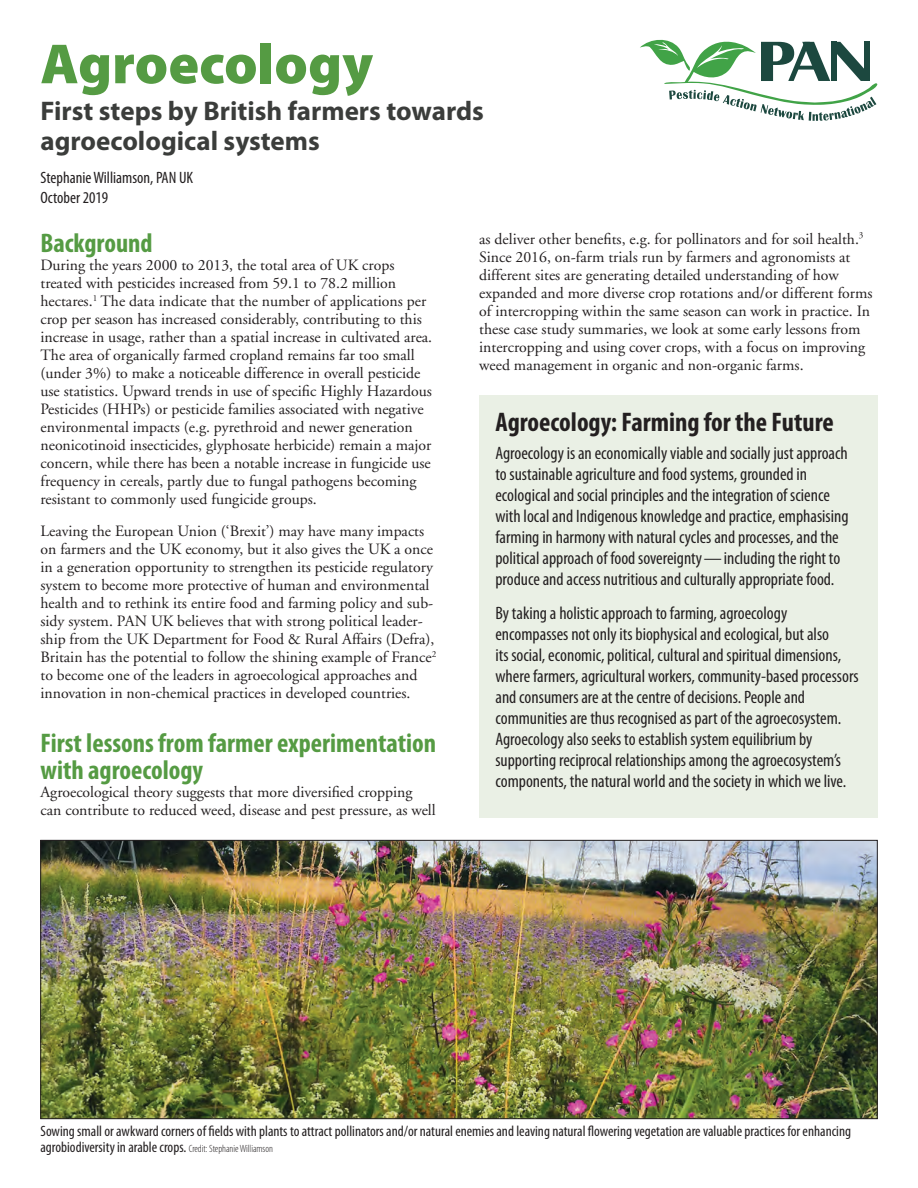
<style>
.page{position:relative;width:918px;height:1188px;background:#fff}
.page>*{position:absolute;margin:0;border:0;box-sizing:border-box;transform-origin:0 0}
.t1{font:900 57px "Myriad Pro";color:#559b43}
.t2{font:700 condensed 27px/27px "Myriad Pro";color:#559b43}
.t3{font:700 27px/30px "Myriad Pro";color:#3b3d3b}
.t4{font:700 condensed 27px "Myriad Pro";color:#231f20}
.t5{font:condensed 18px/21px "Myriad Pro";color:#231f20}
.t6{font:condensed 16.5px/19.5px "Myriad Pro";color:#231f20}
.t7{font:15.75px/18px "Adobe Garamond";color:#231f20}
.t8{font:condensed 15px/16.5px "Myriad Pro";color:#231f20}
.s1{font-weight:300;font-size:10.5px}
</style>
<div class="page">
<img style="left:42px;top:842px;width:834px;height:275px">
<svg style="left:640px;top:39px;width:238px;height:82px"></svg>
<div style="left:479px;top:395px;width:399px;height:422px;background:#eaf0e5"></div>
<h1 class="t1" style="left:40px;top:26px;width:334px">Agroecology</h1>
<h2 class="t3" style="left:40px;top:95px;width:445px">First steps by British farmers towards agroecological systems</h2>
<p class="t6" style="left:40px;top:168px;width:154px">Stephanie Williamson, PAN UK<br>October 2019</p>
<h2 class="t2" style="left:40px;top:229px;width:114px">Background</h2>
<p class="t7" style="left:40px;top:257px;width:393px">During the years 2000 to 2013, the total area of UK crops treated with pesticides increased from 59.1 to 78.2 million hectares.<sup>1</sup> The data indicate that the number of applications per crop per season has increased considerably, contributing to this increase in usage, rather than a spatial increase in cultivated area.<br>The area of organically farmed cropland remains far too small (under 3%) to make a noticeable difference in overall pesticide use statistics. Upward trends in use of specific Highly Hazardous Pesticides (HHPs) or pesticide families associated with negative environmental impacts (e.g. pyrethroid and newer generation neonicotinoid insecticides, glyphosate herbicide) remain a major concern, while there has been a notable increase in fungicide use frequency in cereals, partly due to fungal pathogens becoming resistant to commonly used fungicide groups.</p>
<p class="t7" style="left:40px;top:522px;width:397px">Leaving the European Union (‘Brexit’) may have many impacts on farmers and the UK economy, but it also gives the UK a once in a generation opportunity to strengthen its pesticide regulatory system to become more protective of human and environmental health and to rethink its entire food and farming policy and sub&shy;sidy system. PAN UK believes that with strong political leader&shy;ship from the UK Department for Food &amp; Rural Affairs (Defra), Britain has the potential to follow the shining example of France<sup>2 </sup>to become one of the leaders in agroecological approaches and innovation in non-chemical practices in developed countries.</p>
<h2 class="t2" style="left:40px;top:729px;width:397px">First lessons from farmer experimentation with agroecology</h2>
<p class="t7" style="left:40px;top:783px;width:397px">Agroecological theory suggests that more diversified cropping can contribute to reduced weed, disease and pest pressure, as well</p>
<p class="t7" style="left:479px;top:230px;width:395px">as deliver other benefits, e.g. for pollinators and for soil health.<sup>3<br></sup>Since 2016, on-farm trials run by farmers and agronomists at different sites are generating detailed understanding of how expanded and more diverse crop rotations and/or different forms of intercropping within the same season can work in practice. In these case study summaries, we look at some early lessons from intercropping and using cover crops, with a focus on improving weed management in organic and non-organic farms.</p>
<h2 class="t4" style="left:495px;top:405px;width:340px">Agroecology: Farming for the Future</h2>
<p class="t5" style="left:495px;top:442px;width:355px">Agroecology is an economically viable and socially just approach to sustainable agriculture and food systems, grounded in ecological and social principles and the integration of science with local and Indigenous knowledge and practice, emphasising farming in harmony with natural cycles and processes, and the political approach of food sovereignty—including the right to produce and access nutritious and culturally appropriate food.</p>
<p class="t5" style="left:495px;top:603px;width:365px">By taking a holistic approach to farming, agroecology encompasses not only its biophysical and ecological, but also<br>its social, economic, political, cultural and spiritual dimensions, where farmers, agricultural workers, community-based processors and consumers are at the centre of decisions. People and communities are thus recognised as part of the agroecosystem.<br>Agroecology also seeks to establish system equilibrium by supporting reciprocal relationships among the agroecosystem’s components, the natural world and the society in which we live.</p>
<p class="t8" style="left:40px;top:1122px;width:812px">Sowing small or awkward corners of fields with plants to attract pollinators and/or natural enemies and leaving natural flowering vegetation are valuable practices for enhancing agrobiodiversity in arable crops. <span class="s1">Credit: Stephanie Williamson</span></p>
</div>
